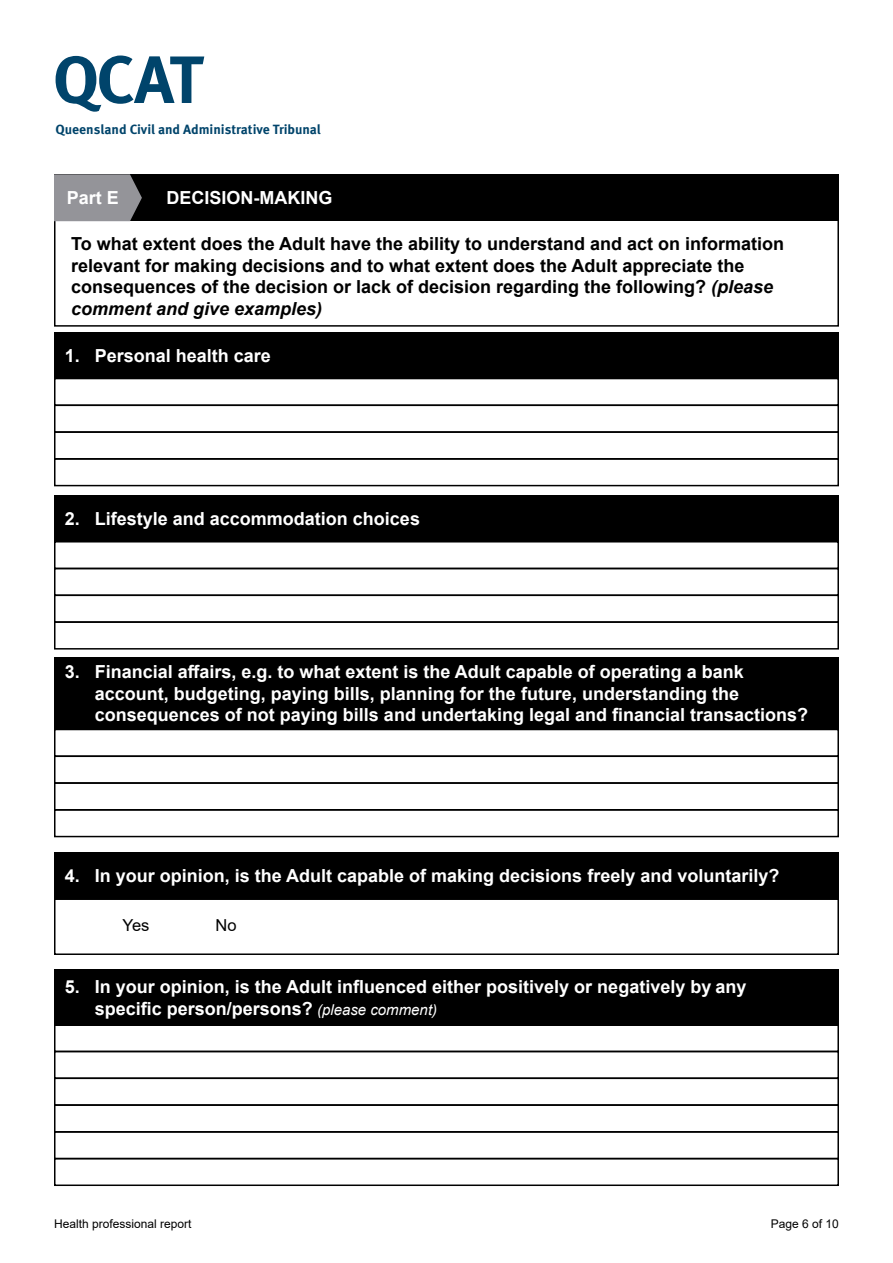
<style>
.page{position:relative;width:893px;height:1263px;background:#fff}
.page>*{position:absolute;margin:0;border:0;box-sizing:border-box;transform-origin:0 0}
.t1{font:700 18px/21.6px "Arial";color:#fff}
.t2{font:700 18px/21.6px "Arial";color:#000}
.t3{font:16.5px "Arial";color:#000}
.t4{font:700 13.35px "Meta OT";letter-spacing:-.005em;color:#00446b}
.t5{font:12px "Arial";color:#000}
.s1{font-style:italic}
.s2{font-weight:400;font-style:italic;font-size:15px}
</style>
<div class="page">
<svg style="left:56px;top:55px;width:148px;height:57px"></svg>
<div style="left:54px;top:219px;width:785px;height:108px;border:2px solid #000"></div>
<div style="left:54px;top:332px;width:785px;height:47px;background:#000"></div>
<div style="left:54px;top:495px;width:785px;height:47px;background:#000"></div>
<div style="left:54px;top:657px;width:785px;height:72px;background:#000"></div>
<div style="left:54px;top:378px;width:785px;height:28px;border:2px solid #000"></div>
<div style="left:54px;top:541px;width:785px;height:28px;border:2px solid #000"></div>
<div style="left:54px;top:729px;width:785px;height:28px;border:2px solid #000"></div>
<div style="left:54px;top:405px;width:785px;height:28px;border:2px solid #000"></div>
<div style="left:54px;top:568px;width:785px;height:28px;border:2px solid #000"></div>
<div style="left:54px;top:755px;width:785px;height:29px;border:2px solid #000"></div>
<div style="left:54px;top:431px;width:785px;height:29px;border:2px solid #000"></div>
<div style="left:54px;top:595px;width:785px;height:28px;border:2px solid #000"></div>
<div style="left:54px;top:782px;width:785px;height:28px;border:2px solid #000"></div>
<div style="left:54px;top:458px;width:785px;height:28px;border:2px solid #000"></div>
<div style="left:54px;top:621px;width:785px;height:28px;border:2px solid #000"></div>
<div style="left:54px;top:809px;width:785px;height:28px;border:2px solid #000"></div>
<div style="left:54px;top:852px;width:785px;height:47px;background:#000"></div>
<div style="left:54px;top:898px;width:785px;height:57px;border:2px solid #000"></div>
<div style="left:54px;top:1051px;width:785px;height:28px;border:2px solid #000"></div>
<div style="left:54px;top:1077px;width:785px;height:29px;border:2px solid #000"></div>
<div style="left:54px;top:1104px;width:785px;height:28px;border:2px solid #000"></div>
<div style="left:54px;top:1131px;width:785px;height:28px;border:2px solid #000"></div>
<div style="left:54px;top:1158px;width:785px;height:28px;border:2px solid #000"></div>
<div style="left:55px;top:174px;width:784px;height:47px;background:#000"></div>
<svg style="left:54px;top:174px;width:88px;height:47px;background:#88888d"></svg>
<div style="left:54px;top:969px;width:785px;height:57px;background:#000"></div>
<p class="t4" style="left:56px;top:121px;width:267px">Queensland Civil and Administrative Tribunal</p>
<p class="t1" style="left:166px;top:187px;width:167px">DECISION-MAKING</p>
<p class="t1" style="left:69px;top:187px;width:201px">2. Health care provider</p>
<p class="t1" style="left:67px;top:187px;width:54px">Part E</p>
<p class="t2" style="left:71px;top:233px;width:715px">To what extent does the Adult have the ability to understand and act on information relevant for making decisions and to what extent does the Adult appreciate the consequences of the decision or lack of decision regarding the following? <span class="s1">(please comment and give examples)</span></p>
<p class="t1" style="left:65px;top:345px;width:208px">1. Personal health care</p>
<p class="t1" style="left:65px;top:508px;width:357px">2. Lifestyle and accommodation choices</p>
<p class="t1" style="left:95px;top:661px;width:715px;text-indent:-30px">3. Financial affairs, e.g. to what extent is the Adult capable of operating a bank account, budgeting, paying bills, planning for the future, understanding the consequences of not paying bills and undertaking legal and financial transactions?</p>
<p class="t1" style="left:65px;top:865px;width:716px">4. In your opinion, is the Adult capable of making decisions freely and voluntarily?</p>
<p class="t3" style="left:123px;top:914px;width:28px">Yes</p>
<p class="t3" style="left:216px;top:914px;width:23px">No</p>
<p class="t1" style="left:95px;top:976px;width:653px;text-indent:-30px">5. In your opinion, is the Adult influenced either positively or negatively by any specific person/persons? <span class="s2">(please comment)</span></p>
<p class="t5" style="left:54px;top:1215px;width:139px">Health professional report</p>
<p class="t5" style="left:771px;top:1215px;width:70px">Page 6 of 10</p>
</div>
